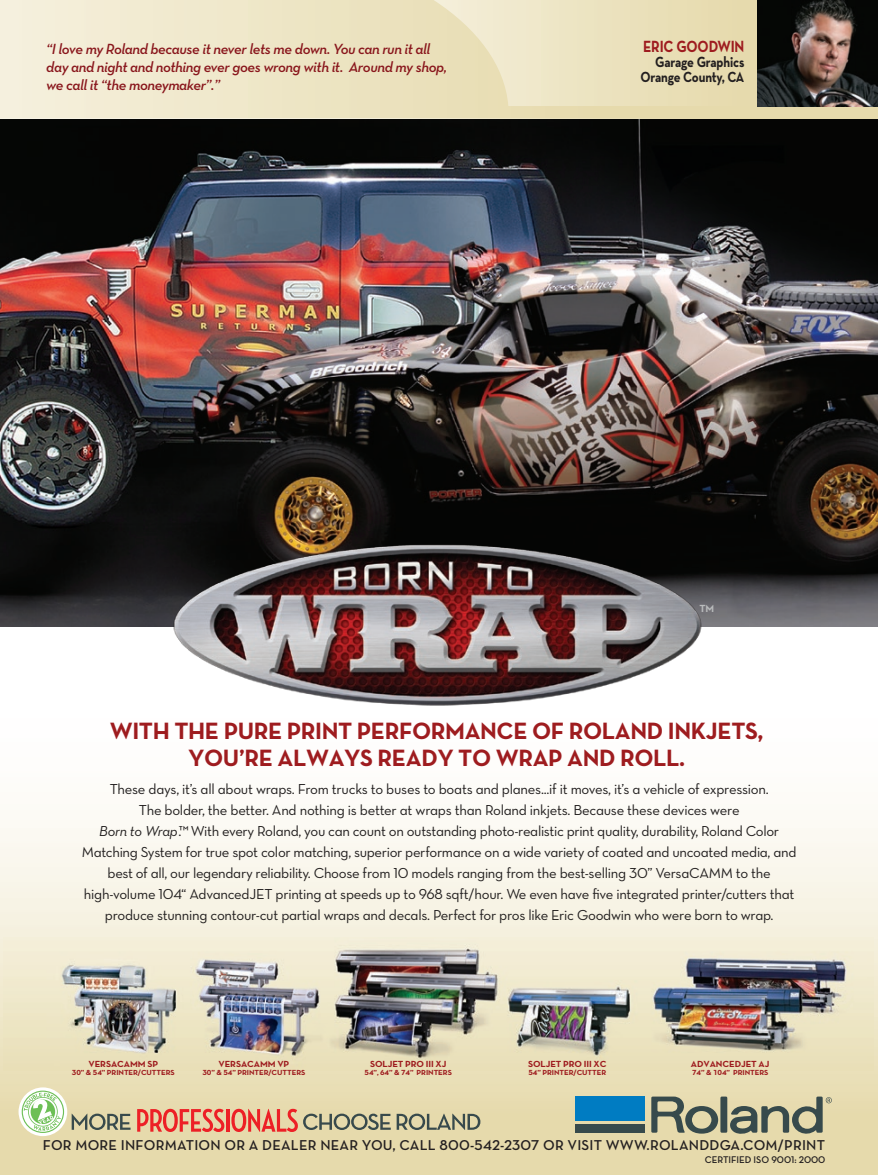
<style>
.page{position:relative;width:878px;height:1175px;background:#fff}
.page>*{position:absolute;margin:0;border:0;box-sizing:border-box;transform-origin:0 0}
.t1{font:700 24px/26.4px "Neutra Text";letter-spacing:-.015em;color:#9e1c1f;text-align:center}
.t2{font:700 16.5px "Neutra Text";letter-spacing:-.01em;color:#9e1c1f;scale:.85 1}
.t3{font:15px/18px "Neutra Text Demi Italic Alt";letter-spacing:-.025em;color:#89161c}
.t4{font:700 15px/15px "Neutra Text";letter-spacing:-.01em;color:#231f20;text-align:right;scale:.85 1}
.t5{font:14.7px/21px "Neutra Text Book Alt";letter-spacing:-.025em;color:#211e1e;text-align:center}
.t6{font:14.55px "Neutra Text Demi Alt";letter-spacing:.015em;color:#231f20}
.t7{font:700 10.5px "Neutra Text";color:#b9bbbc}
.t8{font:9.9px "Neutra Text Demi Alt";letter-spacing:-.005em;color:#231f20}
.t9{font:700 9px "Neutra Text TF";letter-spacing:-.01em;color:#9e1c1f;scale:1.05 1}
.t10{font:7.5px "Neutra Text TF Bold Alt";letter-spacing:-.01em;color:#9e1c1f;scale:1.05 1}
.s1{font-family:"Neutra Text Book Italic Alt"}
</style>
<div class="page">
<img style="left:0;top:118px;width:878px;height:509px">
<div style="left:0;top:688px;width:878px;height:486px;background:linear-gradient(to bottom,#fff,#e4d8a8)"></div>
<svg style="left:0;top:0;width:878px;height:118px;background:#ede4c4"></svg>
<img style="left:758px;top:0;width:120px;height:106px">
<img style="left:4px;top:937px;width:869px;height:133px">
<div style="left:720px;top:1096px;width:7px;height:36px;background:#374a4c"></div>
<svg style="left:651px;top:1096px;width:67px;height:37px;background:#9a9b83"></svg>
<div style="left:575px;top:1124px;width:69px;height:8px;background:#374a4c"></div>
<div style="left:575px;top:1096px;width:69px;height:25px;background:#007cc2"></div>
<svg style="left:730px;top:1096px;width:101px;height:41px;background:#aaa88c"></svg>
<svg style="left:72px;top:1113px;width:58px;height:17px"></svg>
<svg style="left:137px;top:1108px;width:87px;height:24px;background:#e88670"></svg>
<hr style="left:226px;top:1109px;width:3px;height:22px;background:#ed2026">
<svg style="left:231px;top:1108px;width:249px;height:24px;background:#c6ab8b"></svg>
<svg style="left:19px;top:1087px;width:48px;height:49px"></svg>
<svg style="left:22px;top:1090px;width:42px;height:42px"></svg>
<img style="left:126px;top:510px;width:634px;height:230px">
<p class="t3" style="left:46px;top:40px;width:402px">“I love my Roland because it never lets me down. You can run it all day and night and nothing ever goes wrong with it. Around my shop, we call it “the moneymaker”.”</p>
<p class="t2" style="left:643px;top:36px;width:121px">ERIC GOODWIN</p>
<p class="t4" style="left:640px;top:54px;width:124px">Garage Graphics<br>Orange County, CA</p>
<p class="t7" style="left:699px;top:602px;width:16px">TM</p>
<h1 class="t1" style="left:110px;top:717px;width:655px">WITH THE PURE PRINT PERFORMANCE OF ROLAND INKJETS,<br>YOU’RE ALWAYS READY TO WRAP AND ROLL.</h1>
<p class="t5" style="left:82px;top:778px;width:716px">These days, it’s all about wraps. From trucks to buses to boats and planes...if it moves, it’s a vehicle of expression.<br>The bolder, the better. And nothing is better at wraps than Roland inkjets. Because these devices were<br><span class="s1">Born to Wrap</span>.™With every Roland, you can count on outstanding photo-realistic print quality, durability, Roland Color Matching System for true spot color matching, superior performance on a wide variety of coated and uncoated media, and best of all, our legendary reliability. Choose from 10 models ranging from the best-selling 30” VersaCAMM to the high-volume 104“ AdvancedJET printing at speeds up to 968 sqft/hour. We even have five integrated printer/cutters that produce stunning contour-cut partial wraps and decals. Perfect for pros like Eric Goodwin who were born to wrap.</p>
<p class="t9" style="left:89px;top:1058px;width:68px">VERSACAMM SP</p>
<p class="t10" style="left:72px;top:1067px;width:99px">30” &amp; 54” PRINTER/CUTTERS</p>
<p class="t9" style="left:218px;top:1058px;width:69px">VERSACAMM VP</p>
<p class="t10" style="left:202px;top:1067px;width:99px">30” &amp; 54” PRINTER/CUTTERS</p>
<p class="t9" style="left:370px;top:1058px;width:74px">SOLJET PRO III XJ</p>
<p class="t10" style="left:364px;top:1067px;width:85px">54”, 64” &amp; 74” PRINTERS</p>
<p class="t9" style="left:528px;top:1058px;width:76px">SOLJET PRO III XC</p>
<p class="t10" style="left:528px;top:1067px;width:75px">54” PRINTER/CUTTER</p>
<p class="t9" style="left:691px;top:1058px;width:76px">ADVANCEDJET AJ</p>
<p class="t10" style="left:692px;top:1067px;width:74px">74” &amp; 104” PRINTERS</p>
<p class="t6" style="left:43px;top:1136px;width:783px">FOR MORE INFORMATION OR A DEALER NEAR YOU, CALL 800-542-2307 OR VISIT WWW.ROLANDDGA.COM/PRINT</p>
<p class="t8" style="left:704px;top:1153px;width:122px">CERTIFIED ISO 9001: 2000</p>
</div>
